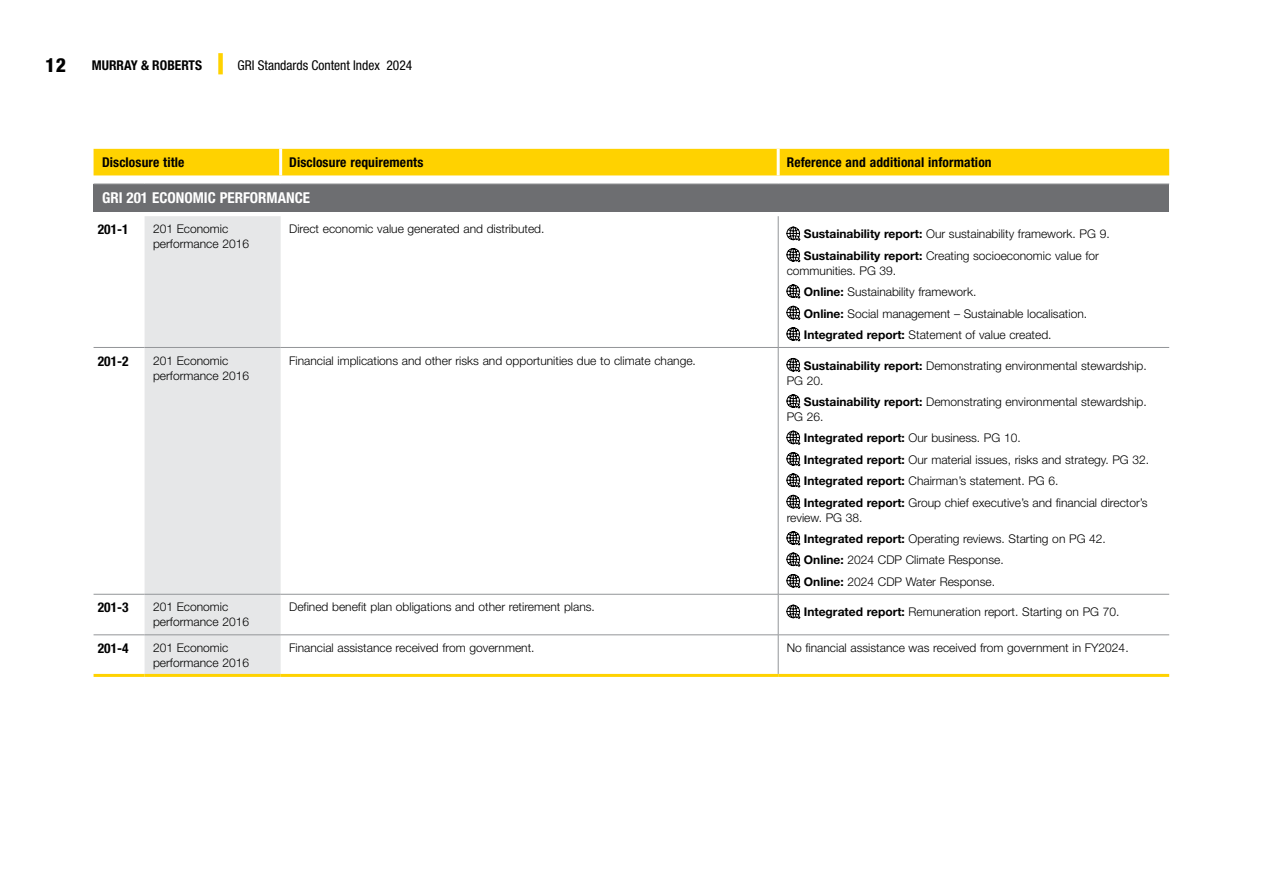
<style>
.page{position:relative;width:1263px;height:893px;background:#fff}
.page>*{position:absolute;margin:0;border:0;box-sizing:border-box;transform-origin:0 0}
.t1{font:800 condensed 19.5px "Helvetica Neue LT Std";color:#000}
.t2{font:700 condensed 15px "Helvetica Neue LT Std";color:#fff}
.t3{font:700 condensed 13.5px "Helvetica Neue LT Std";letter-spacing:.01em;color:#000}
.t4{font:condensed 13.5px "Helvetica Neue LT Std";color:#000}
.t5{font:300 12px/21.5px "Helvetica Neue LT Std";color:#000}
.s1{font-weight:700}
</style>
<div class="page">
<div style="left:94px;top:149px;width:1075px;height:26px;background:#ffd200"></div>
<div style="left:94px;top:184px;width:1075px;height:28px;background:#6d6e71"></div>
<div style="left:145px;top:216px;width:136px;height:458px;background:#e6e7e8"></div>
<hr style="left:94px;top:347px;width:51px;height:1px;background:#939598">
<hr style="left:145px;top:347px;width:136px;height:1px;background:#939598">
<hr style="left:281px;top:347px;width:497px;height:1px;background:#939598">
<hr style="left:778px;top:347px;width:391px;height:1px;background:#939598">
<hr style="left:94px;top:594px;width:51px;height:1px;background:#939598">
<hr style="left:145px;top:594px;width:136px;height:1px;background:#939598">
<hr style="left:281px;top:594px;width:497px;height:1px;background:#939598">
<hr style="left:778px;top:594px;width:391px;height:1px;background:#939598">
<hr style="left:94px;top:635px;width:51px;height:1px;background:#939598">
<hr style="left:145px;top:635px;width:136px;height:1px;background:#939598">
<hr style="left:281px;top:635px;width:497px;height:1px;background:#939598">
<hr style="left:778px;top:635px;width:391px;height:1px;background:#939598">
<hr style="left:94px;top:674px;width:51px;height:3px;background:#ffd200">
<hr style="left:145px;top:674px;width:136px;height:3px;background:#ffd200">
<hr style="left:281px;top:674px;width:497px;height:3px;background:#ffd200">
<hr style="left:778px;top:674px;width:391px;height:3px;background:#ffd200">
<hr style="left:279px;top:149px;width:3px;height:26px;background:#fff">
<hr style="left:777px;top:149px;width:3px;height:26px;background:#fff">
<hr style="left:94px;top:184px;width:51px;height:1px;background:#939598">
<hr style="left:145px;top:184px;width:136px;height:1px;background:#939598">
<hr style="left:281px;top:184px;width:497px;height:1px;background:#939598">
<hr style="left:778px;top:184px;width:391px;height:1px;background:#939598">
<hr style="left:778px;top:216px;width:1px;height:131px;background:#939598">
<hr style="left:778px;top:348px;width:1px;height:246px;background:#939598">
<hr style="left:778px;top:594px;width:1px;height:41px;background:#939598">
<hr style="left:778px;top:635px;width:1px;height:39px;background:#939598">
<svg style="left:786px;top:227px;width:15px;height:14px"></svg>
<svg style="left:786px;top:248px;width:15px;height:14px"></svg>
<svg style="left:786px;top:284px;width:15px;height:15px"></svg>
<svg style="left:786px;top:306px;width:15px;height:14px"></svg>
<svg style="left:786px;top:327px;width:15px;height:15px"></svg>
<svg style="left:786px;top:358px;width:15px;height:14px"></svg>
<svg style="left:786px;top:394px;width:15px;height:15px"></svg>
<svg style="left:786px;top:431px;width:15px;height:14px"></svg>
<svg style="left:786px;top:452px;width:15px;height:14px"></svg>
<svg style="left:786px;top:473px;width:15px;height:15px"></svg>
<svg style="left:786px;top:495px;width:15px;height:14px"></svg>
<svg style="left:786px;top:531px;width:15px;height:15px"></svg>
<svg style="left:786px;top:553px;width:15px;height:14px"></svg>
<svg style="left:786px;top:574px;width:15px;height:14px"></svg>
<svg style="left:786px;top:605px;width:15px;height:14px"></svg>
<div style="left:218px;top:55px;width:5px;height:17px;background:#ffd200"></div>
<h1 class="t1" style="left:45px;top:53px;width:22px">12</h1>
<p class="t3" style="left:92px;top:57px;width:112px">MURRAY &amp; ROBERTS</p>
<p class="t4" style="left:237px;top:57px;width:176px">GRI Standards Content Index 2024</p>
<p class="t3" style="left:102px;top:154px;width:84px">Disclosure title</p>
<p class="t3" style="left:289px;top:154px;width:136px">Disclosure requirements</p>
<p class="t3" style="left:787px;top:154px;width:206px">Reference and additional information</p>
<p class="t2" style="left:102px;top:189px;width:209px">GRI 201 ECONOMIC PERFORMANCE</p>
<p class="t3" style="left:98px;top:221px;width:32px">201-1</p>
<p class="t5" style="left:153px;top:221px;width:97px;line-height:15px">201 Economic performance 2016</p>
<p class="t5" style="left:289px;top:218px;width:257px">Direct economic value generated and distributed.</p>
<p class="t5" style="left:804px;top:223px;width:307px"><span class="s1">Sustainability report:</span> Our sustainability framework. PG 9.<br><span class="s1">Sustainability report:</span> Creating socioeconomic value for</p>
<p class="t5" style="left:804px;top:260px;width:285px;text-indent:-17px">communities. PG 39.<br><span class="s1">Online:</span> Sustainability framework.<br><span class="s1">Online:</span> Social management – Sustainable localisation.<br><span class="s1">Integrated report:</span> Statement of value created.</p>
<p class="t3" style="left:98px;top:353px;width:32px">201-2</p>
<p class="t5" style="left:153px;top:352px;width:97px;line-height:15px">201 Economic performance 2016</p>
<p class="t5" style="left:289px;top:349px;width:408px">Financial implications and other risks and opportunities due to climate change.</p>
<p class="t5" style="left:787px;top:358px;width:362px;line-height:15px;text-indent:17px"><span class="s1">Sustainability report:</span> Demonstrating environmental stewardship.<br>PG 20.</p>
<p class="t5" style="left:787px;top:394px;width:362px;line-height:15px;text-indent:17px"><span class="s1">Sustainability report:</span> Demonstrating environmental stewardship.<br>PG 26.</p>
<p class="t5" style="left:804px;top:427px;width:347px"><span class="s1">Integrated report:</span> Our business. PG 10.<br><span class="s1">Integrated report:</span> Our material issues, risks and strategy. PG 32.<br><span class="s1">Integrated report:</span> Chairman’s statement. PG 6.<br><span class="s1">Integrated report:</span> Group chief executive’s and financial director’s</p>
<p class="t5" style="left:804px;top:506px;width:303px;text-indent:-17px">review. PG 38.<br><span class="s1">Integrated report:</span> Operating reviews. Starting on PG 42.<br><span class="s1">Online:</span> 2024 CDP Climate Response.<br><span class="s1">Online:</span> 2024 CDP Water Response.</p>
<p class="t3" style="left:98px;top:599px;width:32px">201-3</p>
<p class="t5" style="left:153px;top:599px;width:97px;line-height:15px">201 Economic performance 2016</p>
<p class="t5" style="left:289px;top:596px;width:307px">Defined benefit plan obligations and other retirement plans.</p>
<p class="t5" style="left:804px;top:601px;width:317px"><span class="s1">Integrated report:</span> Remuneration report. Starting on PG 70.</p>
<p class="t3" style="left:98px;top:640px;width:32px">201-4</p>
<p class="t5" style="left:153px;top:640px;width:97px;line-height:15px">201 Economic performance 2016</p>
<p class="t5" style="left:289px;top:637px;width:247px">Financial assistance received from government.</p>
<p class="t5" style="left:787px;top:637px;width:343px">No financial assistance was received from government in FY2024.</p>
</div>
